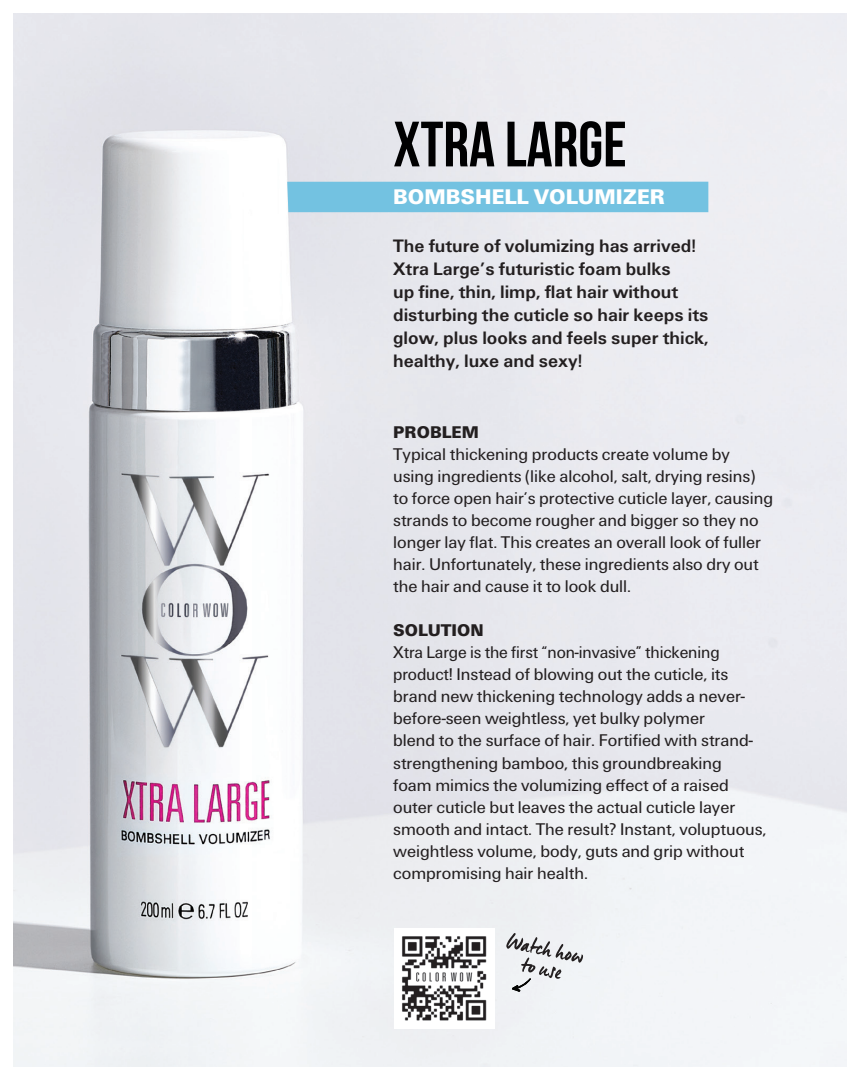
<style>
.page{position:relative;width:864px;height:1080px;background:#fff}
.page>*{position:absolute;margin:0;border:0;box-sizing:border-box;transform-origin:0 0}
.t1{font:700 63.9px "Bebas Neue";color:#000001}
.t2{font:22.05px "Univers U75";color:#fff}
.t3{font:18.75px/23.1px "Univers U65";color:#231f20}
.t4{font:17.55px/22px "Univers U55";color:#231f20;scale:.96 1}
.t5{font:17.55px/22px "Univers U55";color:#231f20}
.s1{font-family:"Univers U75"}
</style>
<div class="page">
<img style="left:14px;top:14px;width:832px;height:1052px">
<div style="left:287px;top:182px;width:421px;height:30px;background:#73c2e1"></div>
<div style="left:394px;top:928px;width:100px;height:100px;background:#fff"></div>
<img style="left:402px;top:936px;width:85px;height:84px">
<svg style="left:506px;top:933px;width:77px;height:59px"></svg>
<p class="t1" style="left:393px;top:109px;width:235px">XTRA LARGE</p>
<p class="t2" style="left:393px;top:184px;width:273px">BOMBSHELL VOLUMIZER</p>
<p class="t3" style="left:393px;top:234px;width:317px">The future of volumizing has arrived!<br>Xtra Large’s futuristic foam bulks<br>up fine, thin, limp, flat hair without disturbing the cuticle so hair keeps its glow, plus looks and feels super thick, healthy, luxe and sexy!</p>
<p class="t5" style="left:393px;top:421px;width:382px"><span class="s1">PROBLEM<br></span>Typical thickening products create volume by using ingredients (like alcohol, salt, drying resins) to force open hair’s protective cuticle layer, causing strands to become rougher and bigger so they no longer lay flat. This creates an overall look of fuller hair. Unfortunately, these ingredients also dry out the hair and cause it to look dull.</p>
<p class="t4" style="left:393px;top:620px;width:390px"><span class="s1">SOLUTION<br></span>Xtra Large is the first “non-invasive” thickening product! Instead of blowing out the cuticle, its brand new thickening technology adds a never&shy;before-seen weightless, yet bulky polymer<br>blend to the surface of hair. Fortified with strand&shy;strengthening bamboo, this groundbreaking<br>foam mimics the volumizing effect of a raised outer cuticle but leaves the actual cuticle layer smooth and intact. The result? Instant, voluptuous, weightless volume, body, guts and grip without compromising hair health.</p>
</div>
